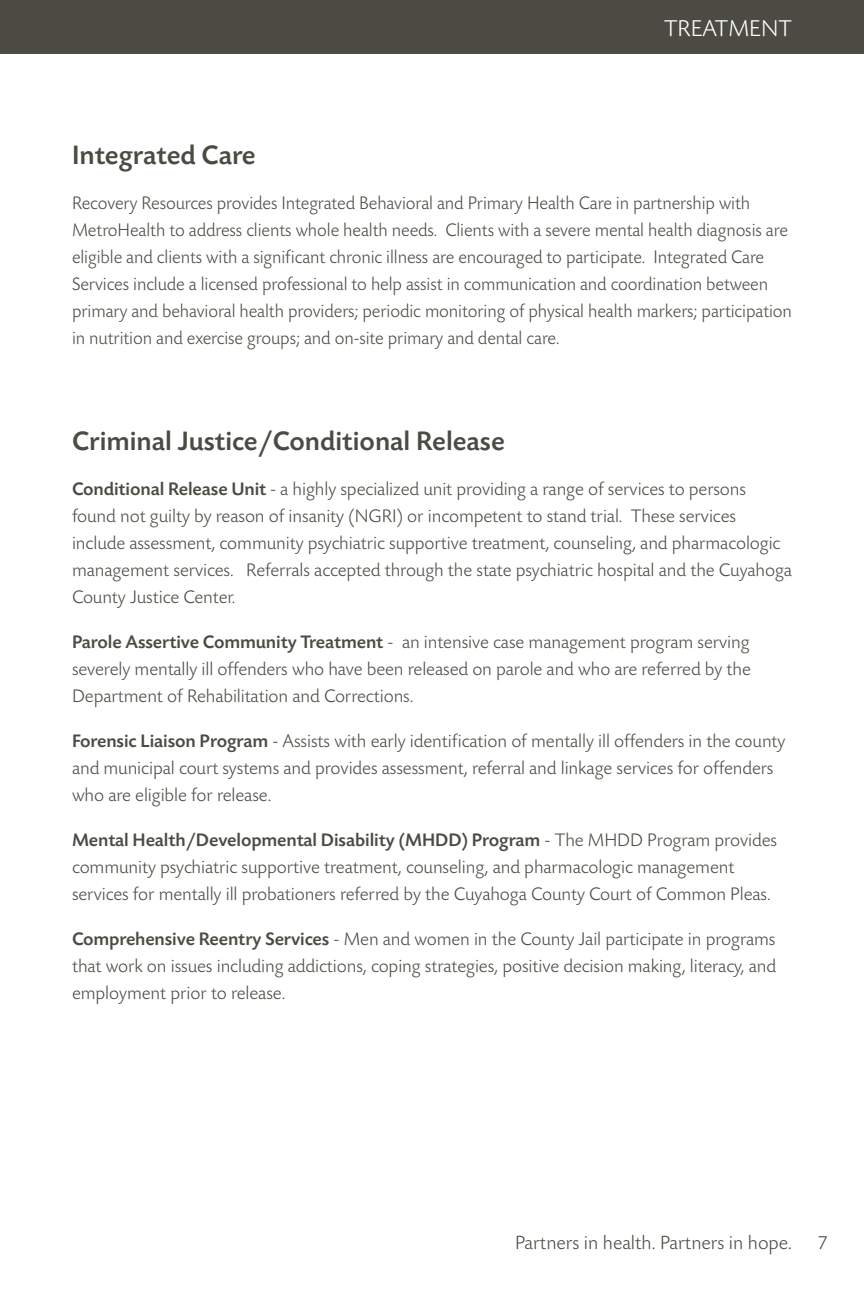
<style>
.page{position:relative;width:864px;height:1296px;background:#fff}
.page>*{position:absolute;margin:0;border:0;box-sizing:border-box;transform-origin:0 0}
.Body_text{font:500 28px "Today SB";color:#4c4b43}
._1_MAIN_HEADER{font:500 28px "Today SB";color:#4c4b43}
.t1{font:300 24px "Today SB";color:#fff}
.t2{font:300 20px "Today SB";color:#4c4b43}
.Body_text-2{font:300 19px/27px "Today SB";letter-spacing:-.005em;color:#4c4b43}
.s1{font-weight:500}
</style>
<div class="page">
<div style="left:0;top:0;width:864px;height:54px;background:#4c4b43"></div>
<p class="t1" style="left:664px;top:16px;width:129px">TREATMENT</p>
<p class="_1_MAIN_HEADER" style="left:72px;top:140px;width:185px">Integrated Care</p>
<p class="Body_text-2" style="left:72px;top:191px;width:722px">Recovery Resources provides Integrated Behavioral and Primary Health Care in partnership with MetroHealth to address clients whole health needs. Clients with a severe mental health diagnosis are eligible and clients with a significant chronic illness are encouraged to participate. Integrated Care Services include a licensed professional to help assist in communication and coordination between primary and behavioral health providers; periodic monitoring of physical health markers; participation in nutrition and exercise groups; and on-site primary and dental care.</p>
<p class="Body_text" style="left:72px;top:426px;width:434px">Criminal Justice/Conditional Release</p>
<p class="Body_text-2" style="left:72px;top:476px;width:722px"><span class="s1">Conditional Release Unit</span> - a highly specialized unit providing a range of services to persons found not guilty by reason of insanity (NGRI) or incompetent to stand trial. These services include assessment, community psychiatric supportive treatment, counseling, and pharmacologic management services. Referrals accepted through the state psychiatric hospital and the Cuyahoga County Justice Center.</p>
<p class="Body_text-2" style="left:72px;top:629px;width:681px;text-align:justify"><span class="s1">Parole Assertive Community Treatment</span> - an intensive case management program serving severely mentally ill offenders who have been released on parole and who are referred by the Department of Rehabilitation and Corrections.</p>
<p class="Body_text-2" style="left:72px;top:728px;width:715px"><span class="s1">Forensic Liaison Program</span> - Assists with early identification of mentally ill offenders in the county and municipal court systems and provides assessment, referral and linkage services for offenders who are eligible for release.</p>
<p class="Body_text-2" style="left:72px;top:827px;width:707px"><span class="s1">Mental Health/Developmental Disability (MHDD) Program</span> - The MHDD Program provides community psychiatric supportive treatment, counseling, and pharmacologic management services for mentally ill probationers referred by the Cuyahoga County Court of Common Pleas.</p>
<p class="Body_text-2" style="left:72px;top:926px;width:706px;text-align:justify"><span class="s1">Comprehensive Reentry Services</span> - Men and women in the County Jail participate in programs that work on issues including addictions, coping strategies, positive decision making, literacy, and employment prior to release.</p>
<p class="t2" style="left:515px;top:1232px;width:278px">Partners in health. Partners in hope.</p>
<p class="t2" style="left:818px;top:1232px;width:12px">7</p>
</div>
